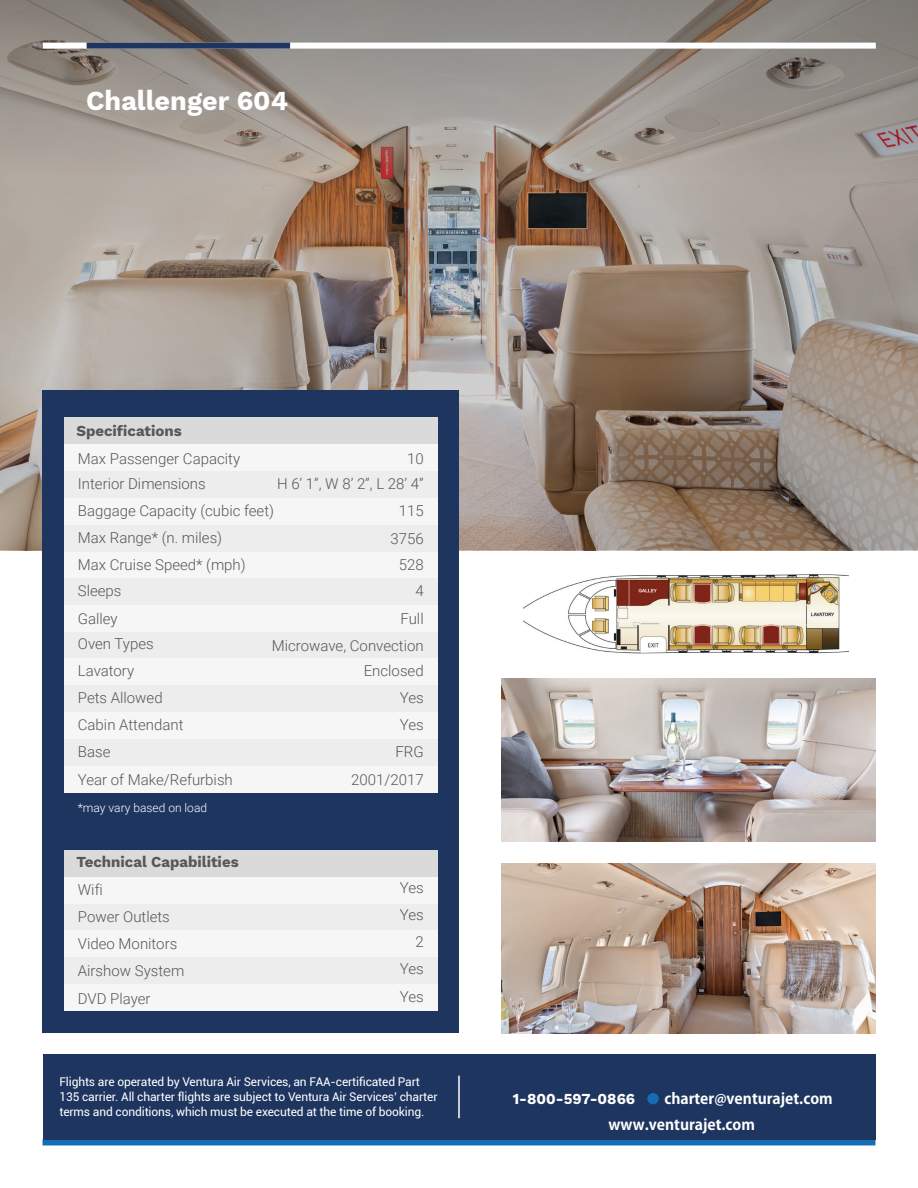
<style>
.page{position:relative;width:918px;height:1188px;background:#fff}
.page>*{position:absolute;margin:0;border:0;box-sizing:border-box;transform-origin:0 0}
.t1{font:700 27px "Work Sans";color:#fff}
.t2{font:300 15px/27px "Roboto";color:#575756}
.t3{font:700 15px "Adobe Gothic Std";color:#fff}
.t4{font:700 15px "Work Sans";color:#575756}
.t5{font:700 15px "Work Sans";color:#fff}
.t6{font:12px/15px "Roboto";letter-spacing:-.01em;color:#fff}
.t7{font:300 12px "Roboto";color:#fff}
</style>
<div class="page">
<svg style="left:0;top:177px;width:918px;height:372px;background:#9c8e83"></svg>
<svg style="left:0;top:0;width:918px;height:177px;background:#98908a"></svg>
<div style="left:43px;top:390px;width:416px;height:643px;background:#1e3560"></div>
<img style="left:502px;top:863px;width:373px;height:170px">
<img style="left:502px;top:678px;width:373px;height:164px">
<div style="left:64px;top:552px;width:374px;height:26px;background:#f6f6f6"></div>
<div style="left:64px;top:498px;width:374px;height:27px;background:#f6f6f6"></div>
<div style="left:64px;top:444px;width:374px;height:27px;background:#f6f6f6"></div>
<div style="left:64px;top:578px;width:374px;height:27px;background:#ededed"></div>
<div style="left:64px;top:605px;width:374px;height:27px;background:#f6f6f6"></div>
<div style="left:64px;top:632px;width:374px;height:27px;background:#ededed"></div>
<div style="left:64px;top:471px;width:374px;height:27px;background:#ededed"></div>
<div style="left:64px;top:418px;width:374px;height:26px;background:#dadada"></div>
<div style="left:64px;top:525px;width:374px;height:27px;background:#ededed"></div>
<div style="left:64px;top:658px;width:374px;height:27px;background:#f6f6f6"></div>
<div style="left:64px;top:685px;width:374px;height:27px;background:#ededed"></div>
<div style="left:64px;top:712px;width:374px;height:27px;background:#f6f6f6"></div>
<div style="left:64px;top:739px;width:374px;height:27px;background:#ededed"></div>
<div style="left:64px;top:766px;width:374px;height:26px;background:#f6f6f6"></div>
<div style="left:64px;top:850px;width:374px;height:27px;background:#dadada"></div>
<div style="left:64px;top:877px;width:374px;height:27px;background:#f6f6f6"></div>
<div style="left:64px;top:904px;width:374px;height:27px;background:#ededed"></div>
<div style="left:64px;top:931px;width:374px;height:26px;background:#f6f6f6"></div>
<div style="left:64px;top:957px;width:374px;height:27px;background:#ededed"></div>
<div style="left:64px;top:984px;width:374px;height:27px;background:#f6f6f6"></div>
<img style="left:523px;top:574px;width:325px;height:80px">
<div style="left:43px;top:1139px;width:832px;height:6px;background:#146db5"></div>
<div style="left:43px;top:1054px;width:832px;height:85px;background:#1e3560"></div>
<div style="left:647px;top:1093px;width:12px;height:11px;background:#146db5;border-radius:50%"></div>
<hr style="left:458px;top:1076px;width:2px;height:42px;background:#fff">
<div style="left:43px;top:43px;width:833px;height:6px;background:#fff"></div>
<div style="left:87px;top:43px;width:203px;height:6px;background:#1e3560"></div>
<h1 class="t1" style="left:86px;top:81px;width:203px">Challenger 604</h1>
<p class="t4" style="left:76px;top:420px;width:107px">Specifications</p>
<p class="t2" style="left:78px;top:446px;width:164px;line-height:25px">Max Passenger Capacity<br>Interior Dimensions</p>
<p class="t2" style="left:78px;top:497px;width:198px">Baggage Capacity (cubic feet)</p>
<p class="t2" style="left:78px;top:551px;width:169px">Max Cruise Speed* (mph)</p>
<p class="t2" style="left:277px;top:446px;width:148px;line-height:25px;text-align:right">10<br>H 6’ 1”, W 8’ 2”, L 28’ 4”</p>
<p class="t2" style="left:399px;top:497px;width:26px">115</p>
<p class="t2" style="left:78px;top:523px;width:146px">Max Range* (n. miles)</p>
<p class="t2" style="left:78px;top:576px;width:45px;line-height:28.2px">Sleeps<br>Galley</p>
<p class="t2" style="left:78px;top:630px;width:156px">Oven Types<br>Lavatory<br>Pets Allowed<br>Cabin Attendant<br>Base<br>Year of Make/Refurbish</p>
<p class="t2" style="left:390px;top:525px;width:35px">3756</p>
<p class="t2" style="left:399px;top:551px;width:26px">528</p>
<p class="t2" style="left:400px;top:576px;width:25px;line-height:28.2px;text-align:right">4<br>Full</p>
<p class="t2" style="left:272px;top:632px;width:153px">Microwave, Convection</p>
<p class="t2" style="left:351px;top:684px;width:74px;text-align:right">Yes<br>Yes<br>FRG<br>2001/2017</p>
<p class="t2" style="left:364px;top:657px;width:61px">Enclosed</p>
<p class="t7" style="left:78px;top:799px;width:131px">*may vary based on load</p>
<p class="t4" style="left:76px;top:851px;width:164px">Technical Capabilities</p>
<p class="t2" style="left:78px;top:876px;width:108px">Wifi<br>Power Outlets<br>Video Monitors<br>Airshow System<br>DVD Player</p>
<p class="t2" style="left:400px;top:874px;width:25px;text-align:right">Yes<br>Yes<br>2<br>Yes<br>Yes</p>
<p class="t6" style="left:59px;top:1073px;width:380px">Flights are operated by Ventura Air Services, an FAA-certificated Part<br>135 carrier. All charter flights are subject to Ventura Air Services’ charter terms and conditions, which must be executed at the time of booking.</p>
<p class="t5" style="left:513px;top:1087px;width:124px">1-800-597-0866</p>
<p class="t3" style="left:664px;top:1089px;width:170px">charter@venturajet.com</p>
<p class="t3" style="left:609px;top:1115px;width:148px">www.venturajet.com</p>
</div>
